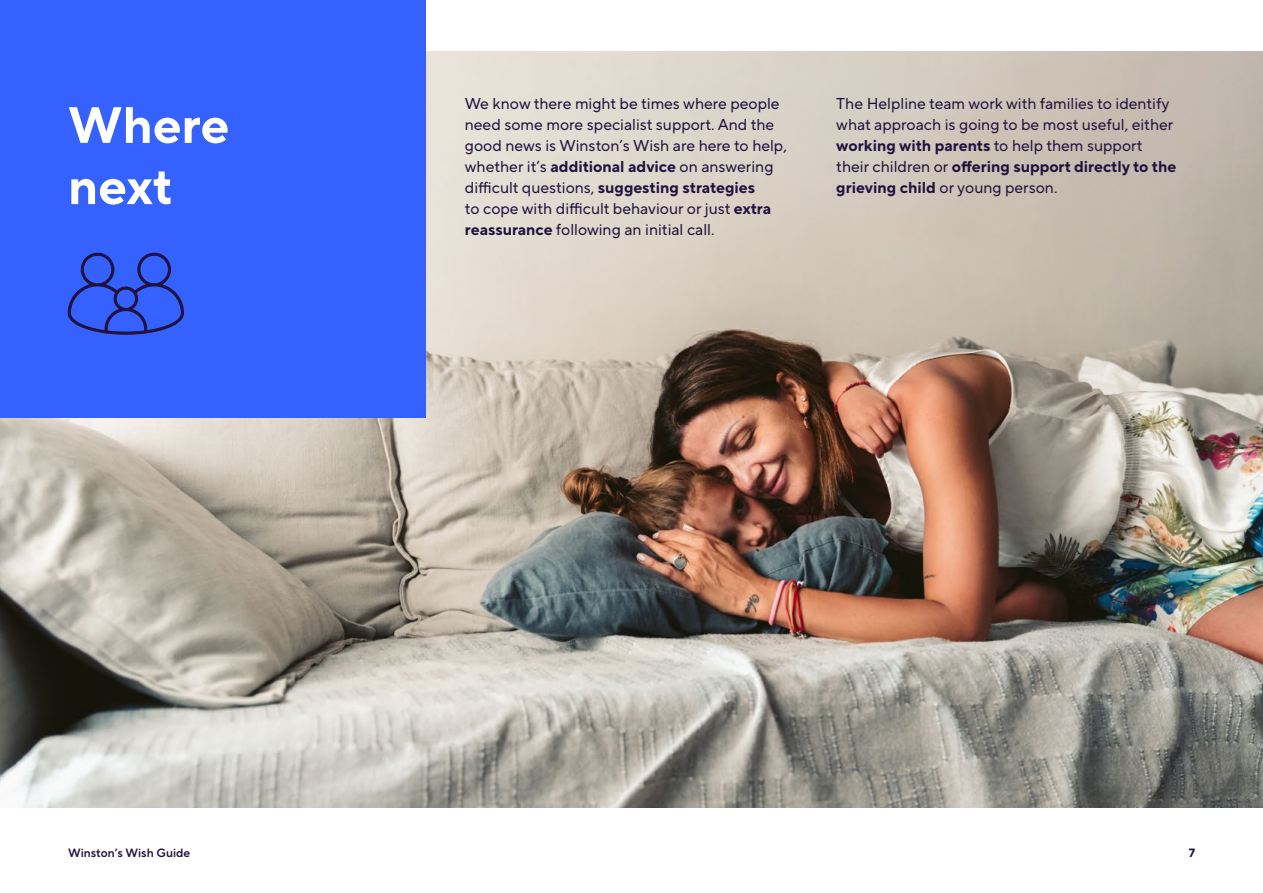
<style>
.page{position:relative;width:1263px;height:893px;background:#fff}
.page>*{position:absolute;margin:0;border:0;box-sizing:border-box;transform-origin:0 0}
.t1{font:700 51px/61.2px "TT Norms Pro";color:#fff}
.t2{font:15.75px/21px "TT Norms Pro";color:#20113e}
.t3{font:12px "TT Norms Pro Dm Bd";color:#20113e}
.t4{font:700 12px "TT Norms Pro";color:#20113e}
.s1{font-weight:700}
</style>
<div class="page">
<img style="left:0;top:51px;width:1263px;height:757px">
<div style="left:0;top:0;width:426px;height:418px;background:#3562ff"></div>
<svg style="left:68px;top:253px;width:116px;height:82px"></svg>
<h1 class="t1" style="left:68px;top:95px;width:163px">Where next</h1>
<h3 class="t2" style="left:836px;top:93px;width:341px">The Helpline team work with families to identify what approach is going to be most useful, either <span class="s1">working with parents</span> to help them support their children or <span class="s1">offering support directly to the grieving child</span> or young person.</h3>
<h3 class="t2" style="left:465px;top:93px;width:323px">We know there might be times where people need some more specialist support. And the good news is Winston’s Wish are here to help, whether it’s <span class="s1">additional advice</span> on answering difficult questions, <span class="s1">suggesting strategies<br></span>to cope with difficult behaviour or just <span class="s1">extra reassurance</span> following an initial call.</h3>
<p class="t3" style="left:68px;top:844px;width:124px">Winston’s Wish Guide</p>
<p class="t4" style="left:1189px;top:844px;width:8px">7</p>
</div>
